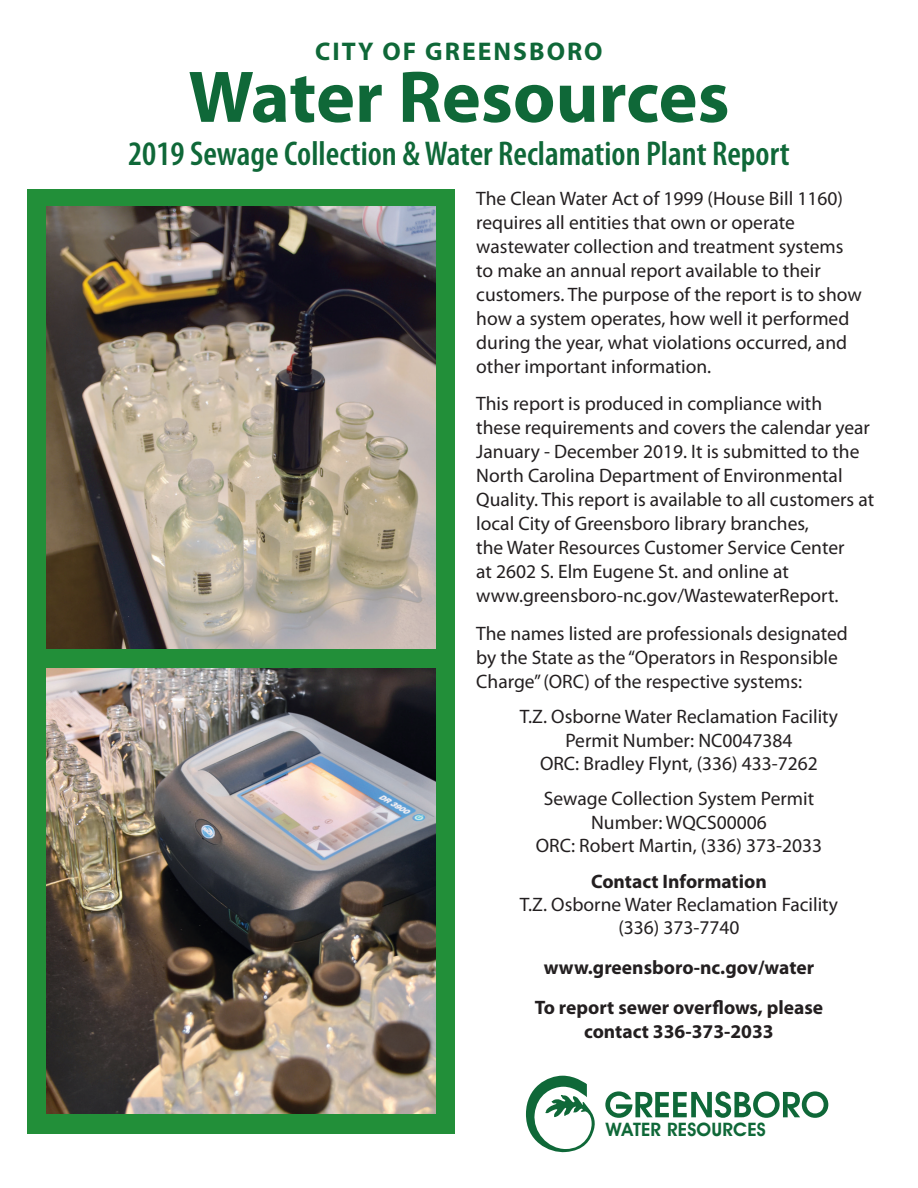
<style>
.page{position:relative;width:918px;height:1188px;background:#fff}
.page>*{position:absolute;margin:0;border:0;box-sizing:border-box;transform-origin:0 0}
.t1{font:700 73.8px "Myriad Pro";color:#0f6838}
.t2{font:600 condensed 34.5px "Myriad Pro";color:#0f6838}
.t3{font:700 25.65px "Myriad Pro";letter-spacing:.08em;color:#0f6838}
.t4{font:19.5px/24px "Myriad Pro";color:#231f20}
.t5{font:700 19.5px/23.4px "Myriad Pro";color:#231f20;text-align:center}
.t6{font:600 18.6px "Avant Garde IT Cby BT";letter-spacing:.01em;color:#0f6838}
</style>
<div class="page">
<div style="left:27px;top:189px;width:428px;height:945px;background:#228f39"></div>
<img style="left:47px;top:669px;width:388px;height:444px">
<img style="left:47px;top:206px;width:388px;height:442px">
<svg style="left:526px;top:1076px;width:69px;height:76px"></svg>
<svg style="left:605px;top:1091px;width:223px;height:27px"></svg>
<p class="t3" style="left:315px;top:35px;width:289px">CITY OF GREENSBORO</p>
<p class="t1" style="left:188px;top:49px;width:543px">Water Resources</p>
<p class="t2" style="left:128px;top:133px;width:663px">2019 Sewage Collection &amp; Water Reclamation Plant Report</p>
<p class="t4" style="left:476px;top:186px;width:387px">The Clean Water Act of 1999 (House Bill 1160) requires all entities that own or operate wastewater collection and treatment systems to make an annual report available to their customers. The purpose of the report is to show how a system operates, how well it performed during the year, what violations occurred, and other important information.</p>
<p class="t4" style="left:476px;top:391px;width:399px">This report is produced in compliance with<br>these requirements and covers the calendar year January - December 2019. It is submitted to the North Carolina Department of Environmental Quality. This report is available to all customers at local City of Greensboro library branches,<br>the Water Resources Customer Service Center<br>at 2602 S. Elm Eugene St. and online at www.greensboro-nc.gov/WastewaterReport.</p>
<p class="t4" style="left:476px;top:621px;width:373px">The names listed are professionals designated by the State as the “Operators in Responsible<br>Charge” (ORC) of the respective systems:</p>
<p class="t4" style="left:520px;top:705px;width:320px;line-height:23.4px;text-align:center">T.Z. Osborne Water Reclamation Facility<br>Permit Number: NC0047384</p>
<p class="t4" style="left:540px;top:751px;width:279px">ORC: Bradley Flynt, (336) 433-7262</p>
<p class="t4" style="left:544px;top:787px;width:272px;line-height:23.4px;text-align:center">Sewage Collection System Permit<br>Number: WQCS00006</p>
<p class="t4" style="left:536px;top:833px;width:288px">ORC: Robert Martin, (336) 373-2033</p>
<p class="t5" style="left:591px;top:869px;width:177px">Contact Information</p>
<p class="t4" style="left:520px;top:892px;width:320px;line-height:23.4px;text-align:center">T.Z. Osborne Water Reclamation Facility (336) 373-7740</p>
<p class="t5" style="left:544px;top:955px;width:272px">www.greensboro-nc.gov/water</p>
<p class="t5" style="left:535px;top:995px;width:290px">To report sewer overflows, please contact 336-373-2033</p>
<p class="t6" style="left:606px;top:1118px;width:162px">WATER RESOURCES</p>
</div>
